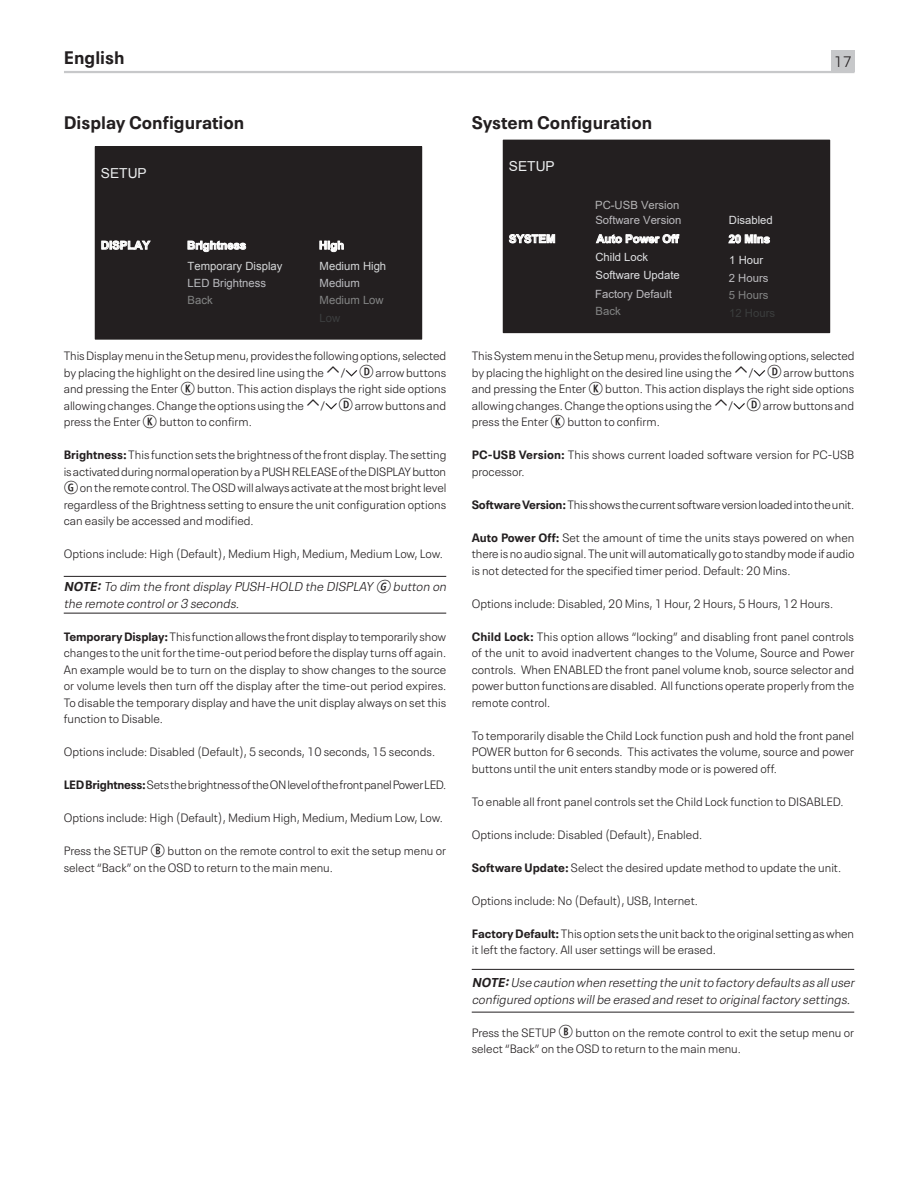
<style>
.page{position:relative;width:918px;height:1188px;background:#fff}
.page>*{position:absolute;margin:0;border:0;box-sizing:border-box;transform-origin:0 0}
.Heading_2{font:700 18px "Neue Plak Text";color:#231f20}
.t1{font:300 15px "Neue Plak Text";color:#231f20}
.t2{font:13.8px "Arial";color:#edeff0}
.Note{font:italic 300 12.75px/16.5px "Neue Plak Text";color:#231f20}
.note_1{font:italic 300 12.75px/16.5px "Neue Plak Text";color:#231f20}
.Body_Text{font:300 12px/16.5px "Neue Plak Text";color:#231f20;text-align:justify}
.Body_Text-2{font:300 12px "Neue Plak Text";letter-spacing:-.02em;color:#231f20}
.t3{font:700 11.4px "Arial";color:#fff}
.t4{font:11.4px/18.1px "Arial";color:#e0e1e3}
.t5{font:11.4px/16.8px "Arial";color:#d5d7d8}
.t6{font:11.4px/18.5px "Arial";color:#bcbbbf}
.t7{font:11.4px/17.9px "Arial";color:#bbbcc0}
.t8{font:11.4px "Arial";color:#838484}
.t9{font:11.4px "Arial";color:#b4b4b5}
.t10{font:11.4px/17.5px "Arial";color:#3b3d3d}
.t11{font:11.4px "Arial";color:#3c3e3f}
.s1{color:#838484}
.s2{color:#bbbcc0}
.s3{font-family:"Combi Numerals Pro";font-weight:400;font-size:18px}
.s4{font-weight:700}
.s5{color:#e0e1e3}
.s6{color:#bcbbbf}
</style>
<div class="page">
<div style="left:831px;top:51px;width:24px;height:21px;background:#c7c8ca"></div>
<hr style="left:64px;top:71px;width:791px;height:2px;background:#c7c8ca">
<hr style="left:64px;top:576px;width:382px;height:1px;background:#231f20">
<hr style="left:64px;top:613px;width:382px;height:1px;background:#231f20">
<div style="left:95px;top:147px;width:327px;height:192px;background:#231f20"></div>
<div style="left:95px;top:146px;width:327px;height:193px;border:1px solid #231f20"></div>
<svg style="left:102px;top:241px;width:48px;height:9px"></svg>
<svg style="left:188px;top:241px;width:58px;height:11px"></svg>
<svg style="left:320px;top:241px;width:24px;height:11px"></svg>
<svg style="left:346px;top:370px;width:11px;height:7px"></svg>
<svg style="left:325px;top:403px;width:12px;height:7px"></svg>
<hr style="left:472px;top:969px;width:382px;height:1px;background:#231f20">
<hr style="left:472px;top:1012px;width:382px;height:1px;background:#231f20">
<div style="left:503px;top:140px;width:327px;height:193px;background:#231f20"></div>
<svg style="left:509px;top:234px;width:46px;height:9px"></svg>
<svg style="left:596px;top:234px;width:83px;height:9px"></svg>
<svg style="left:729px;top:235px;width:41px;height:8px"></svg>
<svg style="left:754px;top:370px;width:11px;height:7px"></svg>
<svg style="left:733px;top:403px;width:12px;height:7px"></svg>
<h1 class="Heading_2" style="left:64px;top:42px;width:62px">English</h1>
<p class="t1" style="left:834px;top:50px;width:19px">17</p>
<p class="Heading_2" style="left:64px;top:108px;width:182px">Display Configuration</p>
<p class="t2" style="left:101px;top:164px;width:47px">SETUP</p>
<p class="t3" style="left:101px;top:238px;width:51px">DISPLAY</p>
<p class="t3" style="left:187px;top:238px;width:61px">Brightness</p>
<p class="t3" style="left:319px;top:238px;width:27px">High</p>
<p class="t7" style="left:188px;top:274px;width:80px">LED Brightness<br><span class="s1">Back</span></p>
<p class="t5" style="left:320px;top:258px;width:68px">Medium High<br><span class="s2">Medium</span></p>
<p class="t11" style="left:320px;top:310px;width:22px">Low</p>
<p class="t5" style="left:188px;top:258px;width:96px">Temporary Display</p>
<p class="t8" style="left:320px;top:293px;width:66px">Medium Low</p>
<p class="Body_Text" style="left:64px;top:346px;width:384px">This Display menu in the Setup menu, provides the following options, selected by placing the highlight on the desired line using the</p>
<p class="Body_Text" style="left:64px;top:363px;width:384px;text-indent:277px">/ <span class="s3">D</span> arrow buttons and pressing the Enter <span class="s3">K</span> button. This action displays the right side options allowing changes. Change the options using the</p>
<p class="Body_Text" style="left:320px;top:396px;width:127px">/ <span class="s3">D</span> arrow buttons and</p>
<p class="Body_Text" style="left:64px;top:412px;width:190px">press the Enter <span class="s3">K</span> button to confirm.</p>
<p class="Body_Text" style="left:64px;top:445px;width:384px"><span class="s4">Brightness:</span> This function sets the brightness of the front display. The setting is activated during normal operation by a PUSH RELEASE of the DISPLAY button <span class="s3">G</span> on the remote control. The OSD will always activate at the most bright level regardless of the Brightness setting to ensure the unit configuration options can easily be accessed and modified.</p>
<p class="Body_Text" style="left:64px;top:544px;width:381px">Options include: High (Default), Medium High, Medium, Medium Low, Low.</p>
<p class="note_1" style="left:64px;top:577px;width:387px"><span class="s4">NOTE:</span> To dim the frontdisplay PUSH-HOLD the DISPLAY <span class="s3">G</span> button on the remote controlor3 seconds.</p>
<p class="Body_Text" style="left:64px;top:627px;width:384px"><span class="s4">Temporary Display:</span> This function allows the front display to temporarily show changes to the unit for the time-out period before the display turns off again.<br>An example would be to turn on the display to show changes to the source or volume levels then turn off the display after the time-out period expires.<br>To disable the temporary display and have the unit display always on set this function to Disable.</p>
<p class="Body_Text" style="left:64px;top:742px;width:373px">Options include: Disabled (Default), 5 seconds, 10 seconds, 15 seconds.</p>
<p class="Body_Text-2" style="left:64px;top:775px;width:384px"><span class="s4">LED Brightness:</span> Sets the brightness of the ON level of the front panel Power LED.</p>
<p class="Body_Text" style="left:64px;top:808px;width:381px">Options include: High (Default), Medium High, Medium, Medium Low, Low.</p>
<p class="Body_Text" style="left:64px;top:841px;width:384px">Press the SETUP <span class="s3">B</span> button on the remote control to exit the setup menu or select “Back” on the OSD to return to the main menu.</p>
<p class="Heading_2" style="left:472px;top:108px;width:182px">System Configuration</p>
<p class="t2" style="left:509px;top:157px;width:47px">SETUP</p>
<p class="t9" style="left:595px;top:197px;width:86px">PC-USB Version</p>
<p class="t6" style="left:595px;top:210px;width:88px">Software Version</p>
<p class="t4" style="left:729px;top:211px;width:45px">Disabled</p>
<p class="t6" style="left:729px;top:250px;width:41px"><span class="s5">1 Hour<br></span>2 Hours</p>
<p class="t10" style="left:729px;top:286px;width:48px"><span class="s1">5 Hours<br></span>12 Hours</p>
<p class="Body_Text" style="left:472px;top:346px;width:384px">This System menu in the Setup menu, provides the following options, selected by placing the highlight on the desired line using the</p>
<p class="t3" style="left:596px;top:231px;width:84px">Auto Power Off</p>
<p class="t3" style="left:729px;top:231px;width:43px">20 Mins</p>
<p class="t3" style="left:509px;top:231px;width:48px">SYSTEM</p>
<p class="t4" style="left:595px;top:248px;width:86px">Child Lock<br>Software Update<br><span class="s6">Factory Default</span></p>
<p class="t8" style="left:596px;top:303px;width:27px">Back</p>
<p class="Body_Text" style="left:472px;top:363px;width:384px;text-indent:277px">/ <span class="s3">D</span> arrow buttons and pressing the Enter <span class="s3">K</span> button. This action displays the right side options allowing changes. Change the options using the</p>
<p class="Body_Text" style="left:728px;top:396px;width:127px">/ <span class="s3">D</span> arrow buttons and</p>
<p class="Body_Text" style="left:472px;top:412px;width:190px">press the Enter <span class="s3">K</span> button to confirm.</p>
<p class="Body_Text" style="left:472px;top:445px;width:384px"><span class="s4">PC-USB Version:</span> This shows current loaded software version for PC-USB processor.</p>
<p class="Body_Text-2" style="left:472px;top:495px;width:384px"><span class="s4">Software Version:</span> This shows the current software version loaded into the unit.</p>
<p class="Body_Text" style="left:472px;top:528px;width:384px"><span class="s4">Auto Power Off:</span> Set the amount of time the units stays powered on when there is no audio signal. The unit will automatically go to standby mode if audio is not detected for the specified timer period. Default: 20 Mins.</p>
<p class="Body_Text" style="left:472px;top:594px;width:363px">Options include: Disabled, 20 Mins, 1 Hour, 2 Hours, 5 Hours, 12 Hours.</p>
<p class="Body_Text" style="left:472px;top:627px;width:384px"><span class="s4">Child Lock:</span> This option allows “locking” and disabling front panel controls of the unit to avoid inadvertent changes to the Volume, Source and Power controls. When ENABLED the front panel volume knob, source selector and power button functions are disabled. All functions operate properly from the remote control.</p>
<p class="Body_Text" style="left:472px;top:726px;width:384px">To temporarily disable the Child Lock function push and hold the front panel POWER button for 6 seconds. This activates the volume, source and power buttons until the unit enters standby mode or is powered off.</p>
<p class="Body_Text" style="left:472px;top:792px;width:373px">To enable all front panel controls set the Child Lock function to DISABLED.</p>
<p class="Body_Text" style="left:472px;top:825px;width:232px">Options include: Disabled (Default), Enabled.</p>
<p class="Body_Text" style="left:472px;top:858px;width:371px"><span class="s4">Software Update:</span> Select the desired update method to update the unit.</p>
<p class="Body_Text" style="left:472px;top:891px;width:228px">Options include: No (Default), USB, Internet.</p>
<p class="Body_Text" style="left:472px;top:924px;width:384px"><span class="s4">Factory Default:</span> This option sets the unit back to the original setting as when it left the factory. All user settings will be erased.</p>
<p class="Note" style="left:472px;top:973px;width:387px"><span class="s4">NOTE:</span>Use caution when resetting the unitto factory defaults as alluser configured options willbe erased and resetto originalfactory settings.</p>
<p class="Body_Text" style="left:472px;top:1023px;width:384px">Press the SETUP <span class="s3">B</span> button on the remote control to exit the setup menu or select “Back” on the OSD to return to the main menu.</p>
</div>
